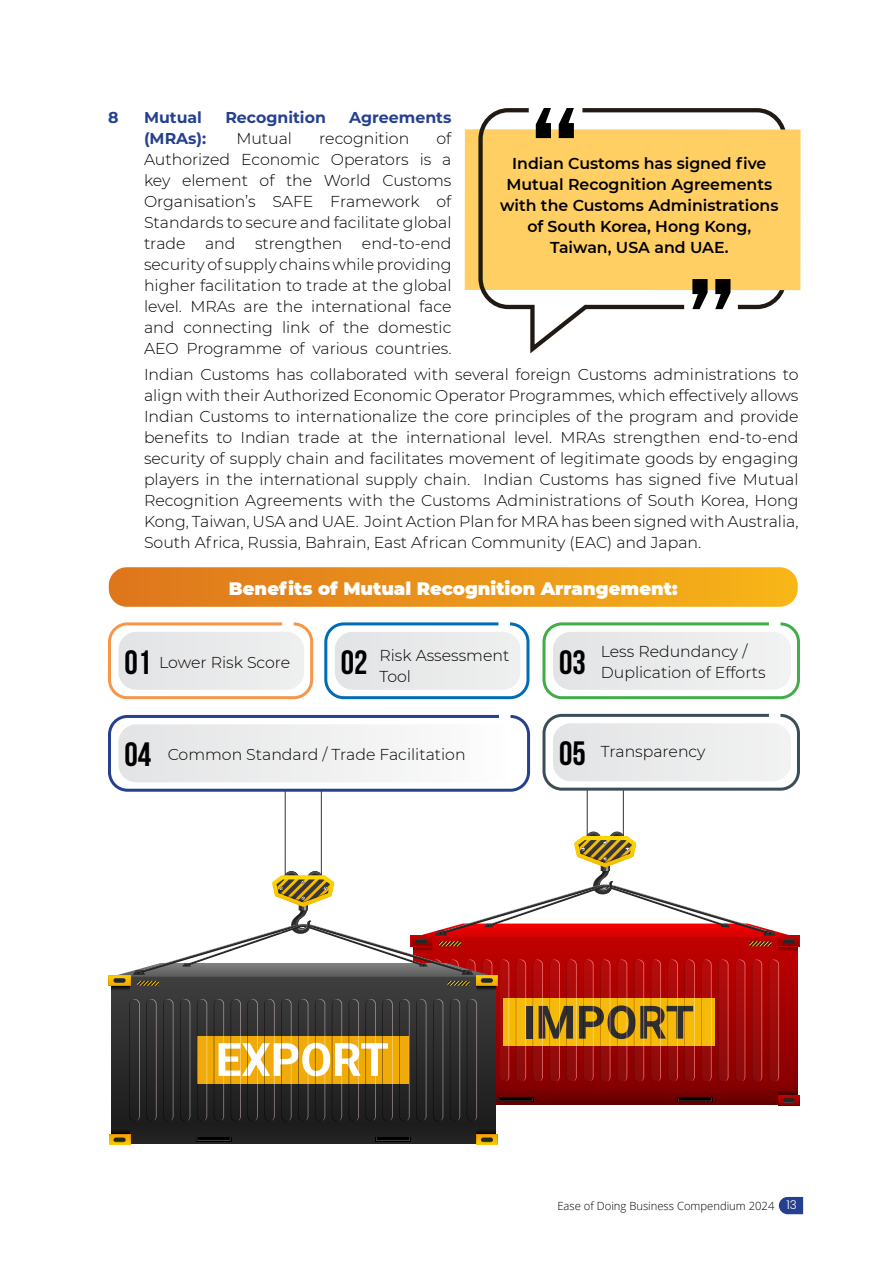
<style>
.page{position:relative;width:893px;height:1263px;background:#fff}
.page>*{position:absolute;margin:0;border:0;box-sizing:border-box;transform-origin:0 0}
.t1{font:33.75px "Bebas Neue";color:#000}
.t2{font:900 18px "Montserrat";color:#fff}
.t3{font:300 15.75px/21px "Montserrat";color:#000;text-align:justify}
.t4{font:600 15.75px/21px "Montserrat";color:#000;text-align:center}
.t5{font:700 15.75px "Montserrat";color:#25408f}
.t6{font:300 11.25px "Open Sans";color:#000}
.s1{font-family:"Poppins";font-size:12px;color:#fff}
</style>
<div class="page">
<svg style="left:779px;top:1197px;width:24px;height:17px"></svg>
<svg style="left:797px;top:937px;width:2px;height:8px"></svg>
<svg style="left:797px;top:1095px;width:3px;height:10px"></svg>
<svg style="left:797px;top:1096px;width:2px;height:9px"></svg>
<div style="left:111px;top:977px;width:384px;height:166px;background:#1f1f1f"></div>
<svg style="left:476px;top:1131px;width:19px;height:4px"></svg>
<svg style="left:476px;top:1135px;width:22px;height:10px"></svg>
<svg style="left:477px;top:1135px;width:20px;height:9px"></svg>
<div style="left:481px;top:1137px;width:12px;height:5px;background:#252525;border-radius:2px"></div>
<svg style="left:481px;top:1140px;width:12px;height:2px"></svg>
<svg style="left:111px;top:1131px;width:20px;height:12px"></svg>
<svg style="left:109px;top:1135px;width:21px;height:10px"></svg>
<svg style="left:110px;top:1135px;width:20px;height:9px"></svg>
<div style="left:114px;top:1137px;width:12px;height:5px;background:#252525;border-radius:2px"></div>
<svg style="left:114px;top:1139px;width:12px;height:3px"></svg>
<svg style="left:197px;top:1137px;width:33px;height:4px"></svg>
<svg style="left:376px;top:1137px;width:34px;height:4px"></svg>
<svg style="left:111px;top:791px;width:686px;height:330px"></svg>
<svg style="left:109px;top:567px;width:689px;height:40px;background:#ea971f"></svg>
<div style="left:465px;top:129px;width:336px;height:161px;background:#ffcf63"></div>
<svg style="left:478px;top:108px;width:206px;height:245px"></svg>
<svg style="left:536px;top:108px;width:38px;height:30px"></svg>
<svg style="left:582px;top:108px;width:205px;height:201px"></svg>
<div style="left:118px;top:632px;width:186px;height:58px;background:#e9e9ea"></div>
<div style="left:118px;top:724px;width:275px;height:58px;background:#ececed"></div>
<div style="left:335px;top:632px;width:185px;height:58px;background:#e9e9ea"></div>
<div style="left:553px;top:632px;width:238px;height:58px;background:#eaebec"></div>
<div style="left:553px;top:723px;width:238px;height:58px;background:#eaebec"></div>
<div style="left:108px;top:622px;width:205px;height:77px;border:3px solid #f79548;border-radius:18px"></div>
<div style="left:108px;top:715px;width:422px;height:77px;border:3px solid #25408f;border-radius:18px"></div>
<div style="left:324px;top:622px;width:205px;height:77px;border:3px solid #006cb7;border-radius:18px"></div>
<div style="left:542px;top:622px;width:258px;height:77px;border:3px solid #41ad49;border-radius:18px"></div>
<div style="left:542px;top:714px;width:258px;height:77px;border:3px solid #3b4d57;border-radius:18px"></div>
<p class="t5" style="left:108px;top:106px;width:12px">8</p>
<p class="t5" style="left:144px;top:106px;width:59px">Mutual</p>
<p class="t5" style="left:225px;top:106px;width:102px">Recognition</p>
<p class="t5" style="left:349px;top:106px;width:104px">Agreements</p>
<p class="t5" style="left:144px;top:127px;width:64px">(MRAs):</p>
<p class="t3" style="left:236px;top:128px;width:57px">Mutual</p>
<p class="t3" style="left:319px;top:128px;width:91px">recognition</p>
<p class="t3" style="left:144px;top:128px;width:309px;text-indent:292px">of Authorized Economic Operators is a key element of the World Customs Organisation’s SAFE Framework of Standards to secure and facilitate global trade and strengthen end-to-end security of supply chains while providing higher facilitation to trade at the global level. MRAs are the international face and connecting link of the domestic AEO Programme of various countries.</p>
<p class="t3" style="left:144px;top:364px;width:656px">Indian Customs has collaborated with several foreign Customs administrations to align with their Authorized Economic Operator Programmes, which effectively allows Indian Customs to internationalize the core principles of the program and provide benefits to Indian trade at the international level. MRAs strengthen end-to-end security of supply chain and facilitates movement of legitimate goods by engaging players in the international supply chain. Indian Customs has signed five Mutual Recognition Agreements with the Customs Administrations of South Korea, Hong Kong, Taiwan, USA and UAE. Joint Action Plan for MRA has been signed with Australia, South Africa, Russia, Bahrain, East African Community (EAC) and Japan.</p>
<p class="t4" style="left:500px;top:152px;width:280px">Indian Customs has signed five<br>Mutual Recognition Agreements with the Customs Administrations of South Korea, Hong Kong,<br>Taiwan, USA and UAE.</p>
<p class="t2" style="left:229px;top:575px;width:450px">Benefits of Mutual Recognition Arrangement:</p>
<h1 class="t1" style="left:124px;top:644px;width:28px">01</h1>
<p class="t3" style="left:159px;top:651px;width:133px">Lower Risk Score</p>
<p class="t3" style="left:379px;top:644px;width:131px">Risk Assessment<br>Tool</p>
<h1 class="t1" style="left:341px;top:644px;width:28px">02</h1>
<h1 class="t1" style="left:559px;top:644px;width:28px">03</h1>
<p class="t3" style="left:601px;top:640px;width:166px">Less Redundancy /<br>Duplication of Efforts</p>
<h1 class="t1" style="left:124px;top:736px;width:28px">04</h1>
<p class="t3" style="left:168px;top:743px;width:299px">Common Standard / Trade Facilitation</p>
<h1 class="t1" style="left:559px;top:735px;width:28px">05</h1>
<p class="t3" style="left:601px;top:741px;width:106px">Transparency</p>
<p class="t6" style="left:557px;top:1198px;width:241px">Ease of Doing Business Compendium 2024 <span class="s1">13</span></p>
</div>
